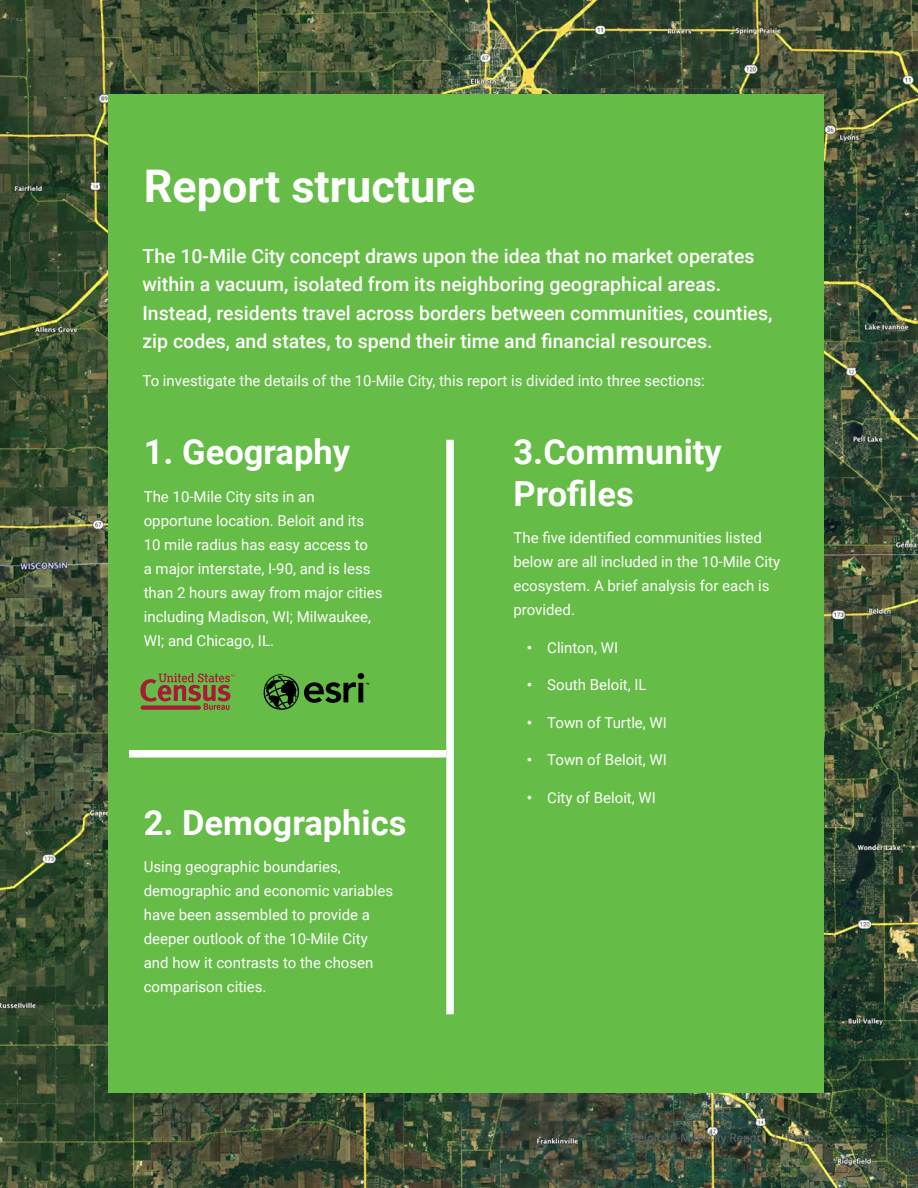
<style>
.page{position:relative;width:918px;height:1188px;background:#fff}
.page>*{position:absolute;margin:0;border:0;box-sizing:border-box;transform-origin:0 0}
.t1{font:700 45px "Roboto";color:#fff}
.t2{font:700 34.5px/41.4px "Roboto";color:#fff}
.Intro_deck{font:500 19.5px/28.5px "Roboto";color:#fff}
.Text{font:15px/24px "Roboto";color:#fff}
.t3{font:12px "Roboto";color:#636366}
.s1{font-weight:700}
.s2{font-weight:300;font-size:18px}
</style>
<div class="page">
<img style="left:0;top:0;width:918px;height:1188px">
<div style="left:108px;top:94px;width:716px;height:1000px;background:#65bc46"></div>
<svg style="left:264px;top:673px;width:105px;height:37px"></svg>
<div style="left:446px;top:440px;width:8px;height:574px;background:#fff"></div>
<div style="left:129px;top:750px;width:317px;height:8px;background:#fff"></div>
<svg style="left:140px;top:673px;width:94px;height:37px"></svg>
<h1 class="t1" style="left:144px;top:155px;width:333px">Report structure</h1>
<p class="Intro_deck" style="left:142px;top:241px;width:631px">The 10-Mile City concept draws upon the idea that no market operates within a vacuum, isolated from its neighboring geographical areas.<br>Instead, residents travel across borders between communities, counties, zip codes, and states, to spend their time and financial resources.</p>
<p class="Text" style="left:142px;top:368px;width:564px">To investigate the details of the 10-Mile City, this report is divided into three sections:</p>
<h2 class="t2" style="left:144px;top:430px;width:208px">1. Geography</h2>
<p class="Text" style="left:144px;top:484px;width:240px">The 10-Mile City sits in an opportune location. Beloit and its<br>10 mile radius has easy access to<br>a major interstate, I-90, and is less than 2 hours away from major cities including Madison, WI; Milwaukee,<br>WI; and Chicago, IL.</p>
<h2 class="t2" style="left:144px;top:800px;width:264px">2. Demographics</h2>
<p class="Text" style="left:144px;top:854px;width:251px">Using geographic boundaries, demographic and economic variables have been assembled to provide a deeper outlook of the 10-Mile City and how it contrasts to the chosen comparison cities.</p>
<h2 class="t2" style="left:513px;top:430px;width:210px">3.Community<br>Profiles</h2>
<p class="Text" style="left:513px;top:525px;width:268px">The five identified communities listed below are all included in the 10-Mile City ecosystem. A brief analysis for each is provided.</p>
<p class="Text" style="left:527px;top:635px;width:93px"><span class="s1">•</span> Clinton, WI</p>
<p class="Text" style="left:527px;top:672px;width:121px"><span class="s1">•</span> South Beloit, IL</p>
<p class="Text" style="left:527px;top:710px;width:141px"><span class="s1">•</span> Town of Turtle, WI</p>
<p class="Text" style="left:527px;top:747px;width:141px"><span class="s1">•</span> Town of Beloit, WI</p>
<p class="Text" style="left:527px;top:785px;width:130px"><span class="s1">•</span> City of Beloit, WI</p>
<p class="t3" style="left:630px;top:1130px;width:195px">Beloit 10-Mile City Report <span class="s2">|</span> Page 6</p>
</div>
